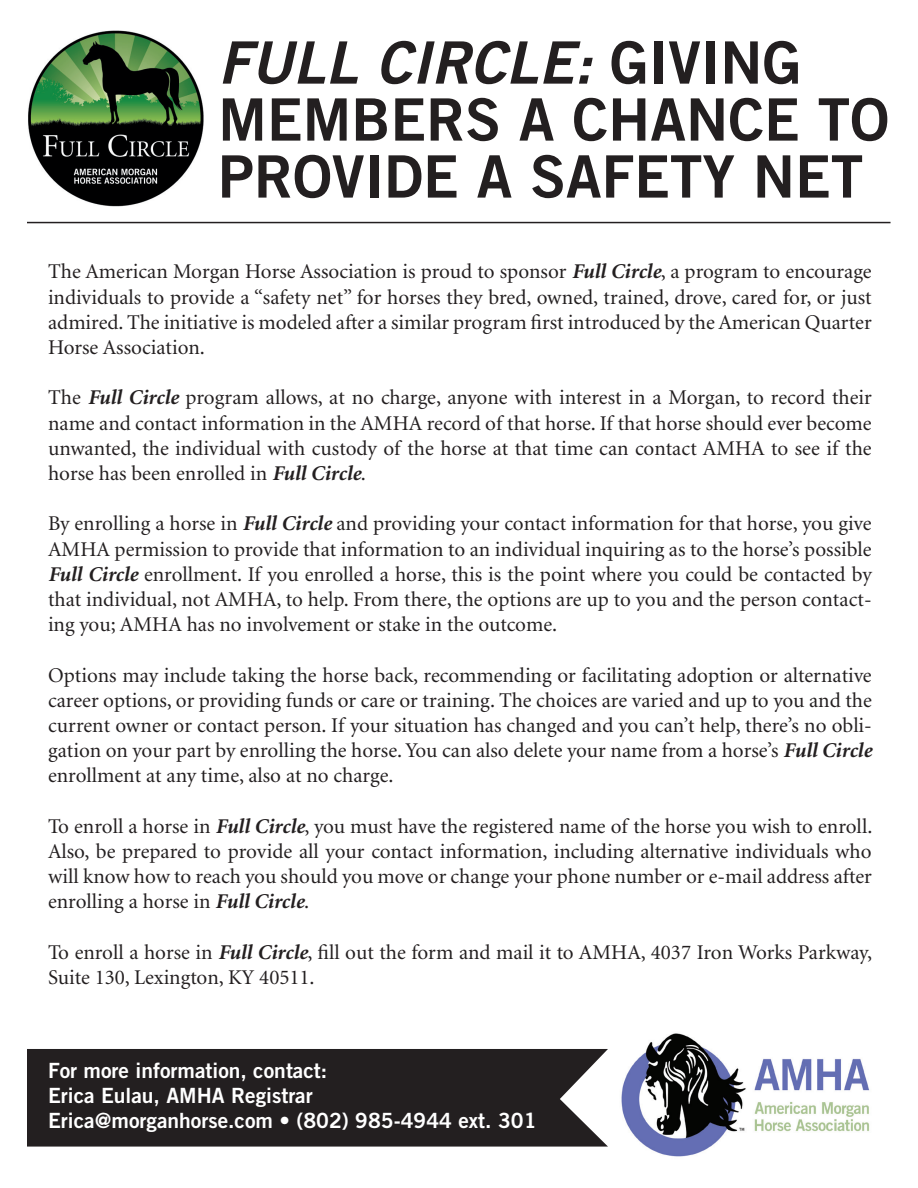
<style>
.page{position:relative;width:918px;height:1188px;background:#fff}
.page>*{position:absolute;margin:0;border:0;box-sizing:border-box;transform-origin:0 0}
.t1{font:58.5px/57px "Trade Gothic Bold Two";color:#231f20}
.t2{font:21px/25.2px "Minion";color:#231f20;text-align:justify}
.t3{font:21px/25.2px "Trade Gothic Bold Two";color:#fff}
.s1{font-style:italic}
.s2{font-weight:700;font-style:italic}
</style>
<div class="page">
<img style="left:621px;top:1033px;width:249px;height:124px">
<img style="left:28px;top:30px;width:175px;height:177px">
<hr style="left:27px;top:222px;width:864px;height:1px;background:#231f20">
<div style="left:27px;top:1049px;width:581px;height:98px;background:#231f20"></div>
<h1 class="t1" style="left:218px;top:33px;width:672px"><span class="s1">FULL CIRCLE:</span> GIVING<br>MEMBERS A CHANCE TO<br>PROVIDE A SAFETY NET</h1>
<p class="t2" style="left:48px;top:260px;width:825px">The American Morgan Horse Association is proud to sponsor <span class="s2">Full Circle</span>, a program to encourage individuals to provide a “safety net” for horses they bred, owned, trained, drove, cared for, or just admired. The initiative is modeled after a similar program first introduced by the American Quarter Horse Association.</p>
<p class="t2" style="left:48px;top:386px;width:825px">The <span class="s2">Full Circle</span> program allows, at no charge, anyone with interest in a Morgan, to record their name and contact information in the AMHA record of that horse. If that horse should ever become unwanted, the individual with custody of the horse at that time can contact AMHA to see if the horse has been enrolled in <span class="s2">Full Circle</span>.</p>
<p class="t2" style="left:48px;top:512px;width:825px">By enrolling a horse in <span class="s2">Full Circle</span> and providing your contact information for that horse, you give AMHA permission to provide that information to an individual inquiring as to the horse’s possible <span class="s2">Full Circle</span> enrollment. If you enrolled a horse, this is the point where you could be contacted by that individual, not AMHA, to help. From there, the options are up to you and the person contact&shy;ing you; AMHA has no involvement or stake in the outcome.</p>
<p class="t2" style="left:48px;top:663px;width:825px">Options may include taking the horse back, recommending or facilitating adoption or alternative career options, or providing funds or care or training. The choices are varied and up to you and the current owner or contact person. If your situation has changed and you can’t help, there’s no obli&shy;gation on your part by enrolling the horse. You can also delete your name from a horse’s <span class="s2">Full Circle </span>enrollment at any time, also at no charge.</p>
<p class="t2" style="left:48px;top:814px;width:826px">To enroll a horse in <span class="s2">Full Circle</span>, you must have the registered name of the horse you wish to enroll.<br>Also, be prepared to provide all your contact information, including alternative individuals who will know how to reach you should you move or change your phone number or e-mail address after enrolling a horse in <span class="s2">Full Circle</span>.</p>
<p class="t2" style="left:48px;top:940px;width:826px">To enroll a horse in <span class="s2">Full Circle</span>, fill out the form and mail it to AMHA, 4037 Iron Works Parkway,<br>Suite 130, Lexington, KY 40511.</p>
<p class="t3" style="left:48px;top:1057px;width:490px">For more information, contact:<br>Erica Eulau, AMHA Registrar<br>Erica@morganhorse.com • (802) 985-4944 ext. 301</p>
</div>
